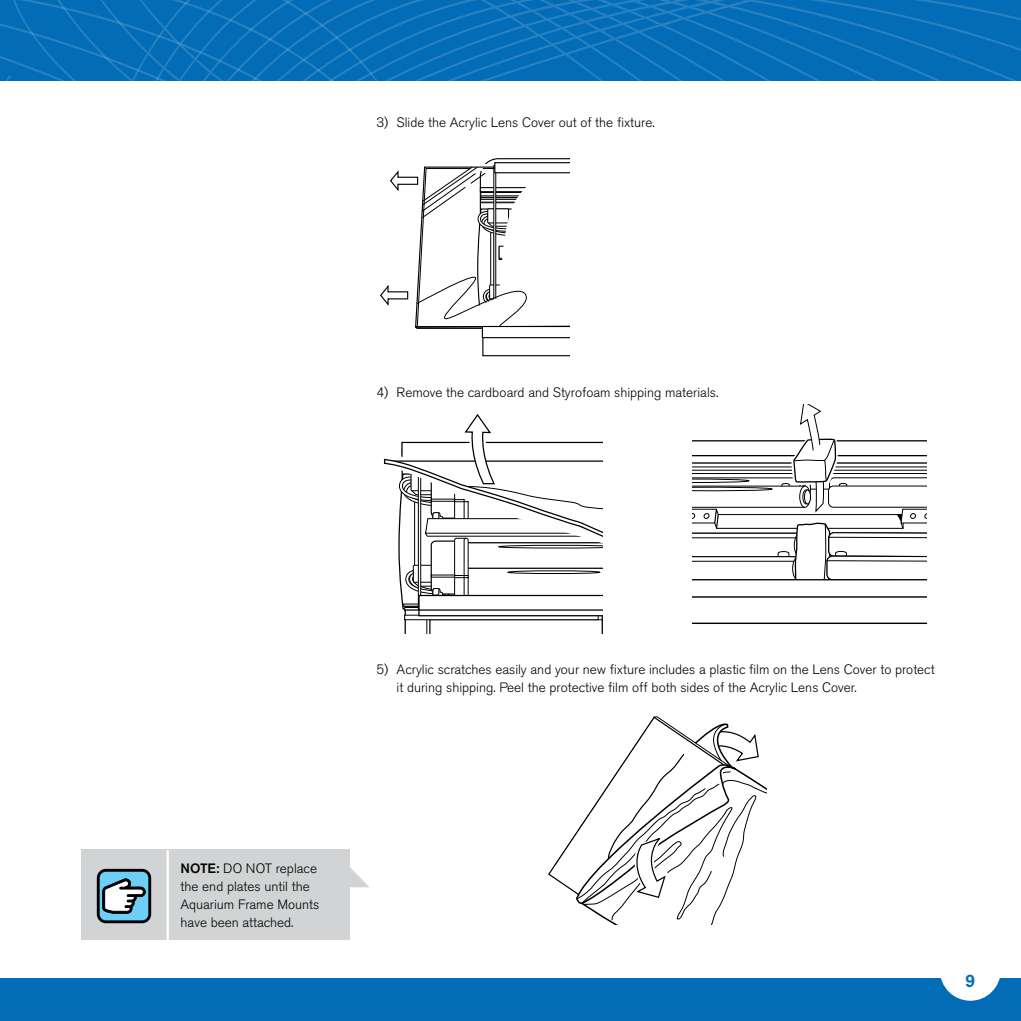
<style>
.page{position:relative;width:1021px;height:1021px;background:#fff}
.page>*{position:absolute;margin:0;border:0;box-sizing:border-box;transform-origin:0 0}
.t1{font:18.9px "Myriad Pro";color:#000}
.t2{font:18.45px "Myriad Pro";color:#000}
.t3{font:500 18px "Akzidenz Grotesk BE";color:#036cb6}
.t4{font:300 13.5px/18px "Akzidenz Grotesk BE";color:#000}
.s1{font-weight:500}
</style>
<div class="page">
<div style="left:0;top:978px;width:1020px;height:42px;background:#036cb6"></div>
<svg style="left:0;top:0;width:1020px;height:81px;background:#086fb7"></svg>
<div style="left:939px;top:939px;width:61px;height:61px;background:#fff;border-radius:50%"></div>
<svg style="left:349px;top:861px;width:20px;height:26px"></svg>
<div style="left:81px;top:849px;width:268px;height:90px;background:#d1d3d4"></div>
<hr style="left:166px;top:849px;width:3px;height:90px;background:#fff">
<div style="left:98px;top:870px;width:52px;height:51px;background:#6dcff6;border-radius:8px"></div>
<div style="left:97px;top:868px;width:54px;height:55px;border:3px solid #000;border-radius:8px"></div>
<svg style="left:102px;top:878px;width:44px;height:35px"></svg>
<svg style="left:380px;top:158px;width:190px;height:198px"></svg>
<svg style="left:574px;top:716px;width:193px;height:209px"></svg>
<div style="left:404px;top:609px;width:199px;height:31px;background:#fff;border:1px solid #000"></div>
<div style="left:429px;top:619px;width:173px;height:21px;background:#fff"></div>
<svg style="left:426px;top:620px;width:4px;height:14px"></svg>
<svg style="left:404px;top:614px;width:194px;height:6px"></svg>
<svg style="left:418px;top:610px;width:184px;height:6px"></svg>
<div style="left:376px;top:634px;width:233px;height:17px;background:#fff"></div>
<div style="left:602px;top:411px;width:20px;height:229px;background:#fff"></div>
<svg style="left:384px;top:414px;width:219px;height:196px"></svg>
<svg style="left:692px;top:404px;width:234px;height:220px"></svg>
<p class="t4" style="left:376px;top:114px;width:280px">3) Slide the Acrylic Lens Cover out of the fixture.</p>
<h2 class="t2" style="left:538px;top:378px;width:52px">Page 8</h2>
<h1 class="t1" style="left:370px;top:383px;width:54px">P<sup>4)</sup> age 8</h1>
<p class="t4" style="left:392px;top:384px;width:328px">Remove the cardboard and Styrofoam shipping materials.</p>
<p class="t4" style="left:396px;top:660px;width:539px;text-indent:-20px">5) Acrylic scratches easily and your new fixture includes a plastic film on the Lens Cover to protect it during shipping. Peel the protective film off both sides of the Acrylic Lens Cover.</p>
<h2 class="t2" style="left:538px;top:678px;width:52px">Page 9</h2>
<p class="t4" style="left:181px;top:859px;width:140px"><span class="s1">NOTE:</span> DO NOT replace the end plates until the<br>Aquarium Frame Mounts have been attached.</p>
<h3 class="t3" style="left:965px;top:969px;width:12px">9</h3>
</div>
